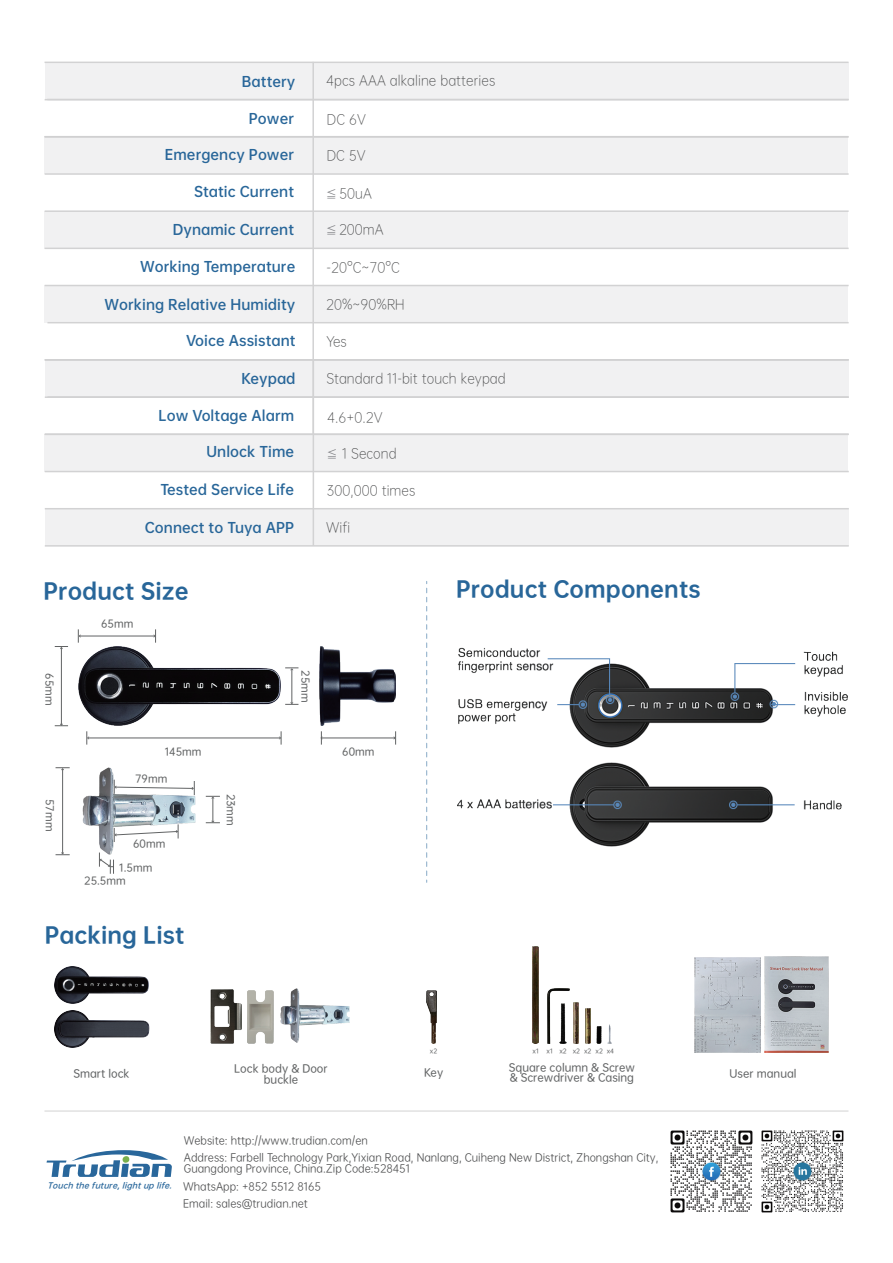
<style>
.page{position:relative;width:893px;height:1263px;background:#fff}
.page>*{position:absolute;margin:0;border:0;box-sizing:border-box;transform-origin:0 0}
.t1{font:21px "OPPO Sans H";letter-spacing:.005em;color:#286699}
.t2{font:13.5px "OPPO Sans B";letter-spacing:.005em;color:#286699}
.t3{font:13.5px "OPPO Sans L";letter-spacing:.005em;color:#4a4b4c}
.t4{font:10.5px/11.2px "OPPO Sans R";color:#4a4b4c}
.t5{font:10.5px/10.5px "OPPO Sans M";color:#616364;text-align:center}
.t6{font:10.05px "OPPO Sans M";letter-spacing:.005em;color:#616364}
.t7{font:italic 7.65px "OPPO Sans B";color:#29679b}
.t8{font:6px "OPPO Sans M";color:#616364}
.s1{font-family:"Source Han Sans CN";font-size:10.5px;color:#7d7e82}
</style>
<div class="page">
<img style="left:83px;top:768px;width:112px;height:84px">
<img style="left:280px;top:989px;width:69px;height:53px">
<div style="left:45px;top:62px;width:803px;height:37px;background:#f1f1f2"></div>
<hr style="left:45px;top:62px;width:803px;height:1px;background:#d2d2d3">
<div style="left:45px;top:285px;width:803px;height:38px;background:#f1f1f2"></div>
<div style="left:45px;top:211px;width:803px;height:37px;background:#f1f1f2"></div>
<div style="left:45px;top:137px;width:803px;height:37px;background:#f1f1f2"></div>
<hr style="left:45px;top:285px;width:804px;height:1px;background:#d2d2d3">
<hr style="left:47px;top:322px;width:802px;height:1px;background:#d2d2d3">
<hr style="left:45px;top:210px;width:804px;height:2px;background:#d2d2d3">
<hr style="left:45px;top:248px;width:804px;height:1px;background:#d2d2d3">
<hr style="left:45px;top:99px;width:804px;height:1px;background:#d2d2d3">
<hr style="left:45px;top:136px;width:804px;height:2px;background:#d2d2d3">
<hr style="left:45px;top:173px;width:804px;height:2px;background:#d2d2d3">
<hr style="left:312px;top:62px;width:2px;height:298px;background:#d2d2d3">
<div style="left:45px;top:360px;width:803px;height:37px;background:#f1f1f2"></div>
<hr style="left:45px;top:433px;width:804px;height:2px;background:#d2d2d3">
<hr style="left:45px;top:359px;width:804px;height:2px;background:#d2d2d3">
<hr style="left:312px;top:360px;width:2px;height:74px;background:#d2d2d3">
<div style="left:45px;top:509px;width:803px;height:37px;background:#f1f1f2"></div>
<div style="left:45px;top:434px;width:803px;height:37px;background:#f1f1f2"></div>
<hr style="left:45px;top:508px;width:804px;height:1px;background:#d2d2d3">
<hr style="left:45px;top:545px;width:804px;height:2px;background:#d2d2d3">
<hr style="left:45px;top:396px;width:804px;height:2px;background:#d2d2d3">
<hr style="left:45px;top:434px;width:804px;height:1px;background:#d2d2d3">
<hr style="left:45px;top:471px;width:804px;height:1px;background:#d2d2d3">
<hr style="left:313px;top:360px;width:1px;height:186px;background:#d2d2d3">
<hr style="left:88px;top:737px;width:192px;height:1px;background:#616364">
<svg style="left:279px;top:731px;width:3px;height:14px"></svg>
<svg style="left:86px;top:731px;width:3px;height:14px"></svg>
<svg style="left:114px;top:780px;width:81px;height:15px"></svg>
<hr style="left:321px;top:737px;width:74px;height:1px;background:#616364">
<svg style="left:393px;top:731px;width:3px;height:14px"></svg>
<svg style="left:320px;top:731px;width:3px;height:14px"></svg>
<hr style="left:80px;top:636px;width:75px;height:1px;background:#616364">
<svg style="left:153px;top:629px;width:3px;height:14px"></svg>
<svg style="left:78px;top:629px;width:3px;height:14px"></svg>
<hr style="left:61px;top:648px;width:1px;height:77px;background:#616364">
<svg style="left:55px;top:723px;width:13px;height:3px"></svg>
<svg style="left:55px;top:646px;width:13px;height:3px"></svg>
<hr style="left:62px;top:769px;width:1px;height:84px;background:#616364">
<svg style="left:56px;top:852px;width:14px;height:3px"></svg>
<svg style="left:56px;top:767px;width:14px;height:3px"></svg>
<svg style="left:206px;top:796px;width:14px;height:27px"></svg>
<hr style="left:291px;top:669px;width:1px;height:34px;background:#616364">
<svg style="left:285px;top:702px;width:13px;height:3px"></svg>
<svg style="left:285px;top:667px;width:13px;height:4px"></svg>
<img style="left:320px;top:646px;width:75px;height:80px">
<img style="left:78px;top:646px;width:203px;height:80px">
<img style="left:458px;top:647px;width:389px;height:200px">
<svg style="left:47px;top:1150px;width:125px;height:27px"></svg>
<div style="left:123px;top:1156px;width:6px;height:7px;background:#7ab04d;border-radius:50%"></div>
<img style="left:761px;top:1130px;width:83px;height:83px">
<img style="left:670px;top:1130px;width:83px;height:83px">
<hr style="left:44px;top:1111px;width:804px;height:1px;background:#d2d2d3">
<img style="left:548px;top:988px;width:21px;height:55px">
<img style="left:54px;top:966px;width:94px;height:37px">
<img style="left:54px;top:1010px;width:95px;height:37px">
<img style="left:607px;top:1025px;width:5px;height:18px">
<img style="left:585px;top:1009px;width:5px;height:34px">
<img style="left:573px;top:1002px;width:5px;height:41px">
<img style="left:532px;top:946px;width:7px;height:97px">
<img style="left:559px;top:1003px;width:8px;height:40px">
<img style="left:764px;top:957px;width:65px;height:96px">
<img style="left:694px;top:957px;width:66px;height:96px">
<img style="left:596px;top:1026px;width:6px;height:17px">
<img style="left:248px;top:990px;width:26px;height:53px">
<img style="left:211px;top:989px;width:31px;height:54px">
<img style="left:426px;top:990px;width:10px;height:53px">
<svg style="left:99px;top:852px;width:15px;height:22px"></svg>
<svg style="left:114px;top:810px;width:65px;height:32px"></svg>
<svg style="left:426px;top:581px;width:1px;height:301px"></svg>
<p class="t2" style="left:242px;top:69px;width:55px">Battery</p>
<p class="t3" style="left:326px;top:71px;width:171px">4pcs AAA alkaline batteries</p>
<p class="t2" style="left:249px;top:106px;width:47px">Power</p>
<p class="t3" style="left:327px;top:109px;width:40px">DC 6V</p>
<p class="t2" style="left:165px;top:143px;width:131px">Emergency Power</p>
<p class="t3" style="left:327px;top:145px;width:40px">DC 5V</p>
<p class="t2" style="left:194px;top:180px;width:101px">Static Current</p>
<p class="t3" style="left:326px;top:183px;width:47px"><span class="s1">≦</span> 50uA</p>
<p class="t2" style="left:173px;top:218px;width:123px">Dynamic Current</p>
<p class="t3" style="left:326px;top:220px;width:59px"><span class="s1">≦</span> 200mA</p>
<p class="t2" style="left:140px;top:255px;width:157px">Working Temperature</p>
<p class="t3" style="left:327px;top:257px;width:75px">-20°C~70°C</p>
<p class="t2" style="left:104px;top:293px;width:192px">Working Relative Humidity</p>
<p class="t3" style="left:326px;top:294px;width:80px">20%~90%RH</p>
<p class="t2" style="left:186px;top:329px;width:111px">Voice Assistant</p>
<p class="t3" style="left:327px;top:332px;width:22px">Yes</p>
<p class="t2" style="left:241px;top:367px;width:56px">Keypad</p>
<p class="t3" style="left:326px;top:368px;width:181px">Standard 11-bit touch keypad</p>
<p class="t2" style="left:159px;top:404px;width:137px">Low Voltage Alarm</p>
<p class="t3" style="left:327px;top:407px;width:57px">4.6+0.2V</p>
<p class="t2" style="left:207px;top:440px;width:89px">Unlock Time</p>
<p class="t3" style="left:327px;top:443px;width:71px"><span class="s1">≦</span> 1 Second</p>
<p class="t2" style="left:160px;top:478px;width:135px">Tested Service Life</p>
<p class="t3" style="left:326px;top:481px;width:90px">300,000 times</p>
<p class="t2" style="left:145px;top:516px;width:151px">Connect to Tuya APP</p>
<p class="t3" style="left:326px;top:517px;width:26px">Wifi</p>
<h1 class="t1" style="left:44px;top:572px;width:147px">Product Size</h1>
<p class="t6" style="left:58px;top:673px;width:34px;rotate:90deg">65mm</p>
<p class="t6" style="left:101px;top:615px;width:34px">65mm</p>
<p class="t6" style="left:165px;top:743px;width:38px">145mm</p>
<p class="t6" style="left:135px;top:771px;width:34px">79mm</p>
<p class="t6" style="left:58px;top:799px;width:34px;rotate:90deg">57mm</p>
<p class="t6" style="left:239px;top:794px;width:34px;rotate:90deg">23mm</p>
<p class="t6" style="left:133px;top:835px;width:34px">60mm</p>
<p class="t6" style="left:119px;top:859px;width:35px">1.5mm</p>
<p class="t6" style="left:84px;top:873px;width:43px">25.5mm</p>
<h1 class="t1" style="left:45px;top:916px;width:141px">Packing List</h1>
<p class="t6" style="left:314px;top:670px;width:34px;rotate:90deg">25mm</p>
<p class="t6" style="left:342px;top:743px;width:34px">60mm</p>
<h1 class="t1" style="left:456px;top:570px;width:246px">Product Components</h1>
<p class="t8" style="left:430px;top:1046px;width:9px">x2</p>
<p class="t8" style="left:533px;top:1046px;width:8px">x1</p>
<p class="t8" style="left:547px;top:1046px;width:69px">x1 x2 x2 x2 x2 x4</p>
<p class="t5" style="left:234px;top:1062px;width:95px">Lock body &amp; Door buckle</p>
<p class="t5" style="left:509px;top:1061px;width:128px;text-align:left">Square column &amp; Screw &amp; Screwdriver &amp; Casing</p>
<p class="t5" style="left:73px;top:1068px;width:58px">Smart lock</p>
<p class="t5" style="left:424px;top:1066px;width:21px">Key</p>
<p class="t4" style="left:184px;top:1134px;width:186px">Website: http://www.trudian.com/en</p>
<p class="t7" style="left:48px;top:1179px;width:129px">Touchthefuture,lightuplife.</p>
<p class="t4" style="left:184px;top:1151px;width:476px">Address: Farbell Technology Park,Yixian Road, Nanlang, Cuiheng New District, Zhongshan City,<br>Guangdong Province, China.Zip Code:528451</p>
<p class="t4" style="left:183px;top:1180px;width:139px">WhatsApp: +852 5512 8165</p>
<p class="t4" style="left:183px;top:1197px;width:126px">Email: sales@trudian.net</p>
<p class="t5" style="left:730px;top:1068px;width:69px">User manual</p>
</div>
